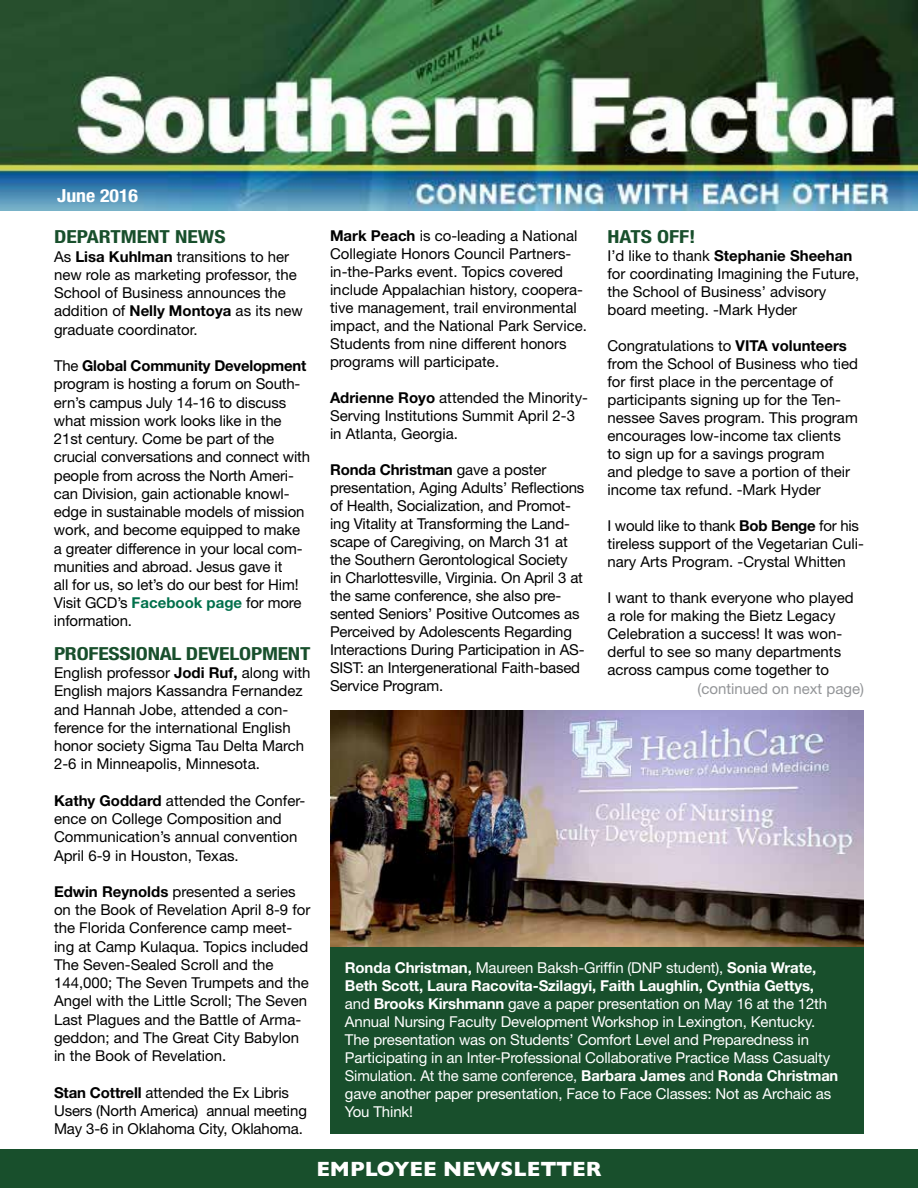
<style>
.page{position:relative;width:918px;height:1188px;background:#fff}
.page>*{position:absolute;margin:0;border:0;box-sizing:border-box;transform-origin:0 0}
.t1{font:700 21px "Gill Sans";color:#fff}
.t2{font:700 condensed 18px "Helvetica Neue";letter-spacing:-.01em;color:#184f2c;scale:1.2 1}
.t3{font:700 condensed 18px "Helvetica Neue";color:#fff;scale:1.1 1}
.t4{font:15px/18px "Helvetica Neue";color:#000}
.t5{font:15px/18px "Helvetica Neue";letter-spacing:-.01em;color:#fff}
.t6{font:15px "Helvetica Neue";color:#939598}
.s1{font-weight:700}
.s2{font-weight:700;color:#00704b}
</style>
<div class="page">
<div style="left:330px;top:945px;width:534px;height:189px;background:#184f2c"></div>
<div style="left:0;top:1149px;width:918px;height:39px;background:#184f2c"></div>
<img style="left:0;top:0;width:918px;height:210px">
<img style="left:330px;top:711px;width:534px;height:236px">
<p class="t3" style="left:57px;top:184px;width:75px">June 2016</p>
<p class="t2" style="left:54px;top:226px;width:144px">DEPARTMENT NEWS</p>
<p class="t4" style="left:54px;top:247px;width:250px">As <span class="s1">Lisa Kuhlman</span> transitions to her new role as marketing professor, the<br>School of Business announces the addition of <span class="s1">Nelly Montoya</span> as its new graduate coordinator.</p>
<p class="t4" style="left:54px;top:356px;width:258px">The <span class="s1">Global Community Development </span>program is hosting a forum on South&shy;ern’s campus July 14-16 to discuss what mission work looks like in the 21st century. Come be part of the crucial conversations and connect with people from across the North Ameri&shy;can Division, gain actionable knowl&shy;edge in sustainable models of mission work, and become equipped to make a greater difference in your local com&shy;munities and abroad. Jesus gave it<br>all for us, so let’s do our best for Him!<br>Visit GCD’s <span class="s2">Facebook page</span> for more information.</p>
<p class="t2" style="left:54px;top:643px;width:215px">PROFESSIONAL DEVELOPMENT</p>
<p class="t4" style="left:54px;top:663px;width:258px">English professor <span class="s1">Jodi Ruf,</span> along with English majors Kassandra Fernandez and Hannah Jobe, attended a con&shy;ference for the international English honor society Sigma Tau Delta March 2-6 in Minneapolis, Minnesota.</p>
<p class="t4" style="left:54px;top:791px;width:253px"><span class="s1">Kathy Goddard</span> attended the Confer&shy;ence on College Composition and Communication’s annual convention April 6-9 in Houston, Texas.</p>
<p class="t4" style="left:54px;top:882px;width:258px"><span class="s1">Edwin Reynolds</span> presented a series on the Book of Revelation April 8-9 for the Florida Conference camp meet&shy;ing at Camp Kulaqua. Topics included The Seven-Sealed Scroll and the 144,000; The Seven Trumpets and the Angel with the Little Scroll; The Seven Last Plagues and the Battle of Arma&shy;geddon; and The Great City Babylon in the Book of Revelation.</p>
<p class="t4" style="left:54px;top:1083px;width:254px"><span class="s1">Stan Cottrell</span> attended the Ex Libris<br>Users (North America) annual meeting<br>May 3-6 in Oklahoma City, Oklahoma.</p>
<p class="t4" style="left:330px;top:227px;width:258px"><span class="s1">Mark Peach</span> is co-leading a National Collegiate Honors Council Partners&shy;in-the-Parks event. Topics covered include Appalachian history, coopera&shy;tive management, trail environmental impact, and the National Park Service.<br>Students from nine different honors programs will participate.</p>
<p class="t4" style="left:330px;top:389px;width:260px"><span class="s1">Adrienne Royo</span> attended the Minority-<br>Serving Institutions Summit April 2-3 in Atlanta, Georgia.</p>
<p class="t4" style="left:330px;top:461px;width:256px"><span class="s1">Ronda Christman</span> gave a poster presentation, Aging Adults’ Reflections of Health, Socialization, and Promot&shy;ing Vitality at Transforming the Land&shy;scape of Caregiving, on March 31 at the Southern Gerontological Society<br>in Charlottesville, Virginia. On April 3 at the same conference, she also pre&shy;sented Seniors’ Positive Outcomes as Perceived by Adolescents Regarding Interactions During Participation in AS-SIST: an Intergenerational Faith-based Service Program.</p>
<p class="t2" style="left:608px;top:226px;width:75px">HATS OFF!</p>
<p class="t4" style="left:608px;top:247px;width:253px">I’d like to thank <span class="s1">Stephanie Sheehan </span>for coordinating Imagining the Future, the School of Business’ advisory board meeting. -Mark Hyder</p>
<p class="t4" style="left:608px;top:337px;width:252px">Congratulations to <span class="s1">VITA volunteers </span>from the School of Business who tied for first place in the percentage of participants signing up for the Ten&shy;nessee Saves program. This program encourages low-income tax clients<br>to sign up for a savings program<br>and pledge to save a portion of their income tax refund. -Mark Hyder</p>
<p class="t4" style="left:608px;top:517px;width:258px">I would like to thank <span class="s1">Bob Benge</span> for his tireless support of the Vegetarian Culi&shy;nary Arts Program. -Crystal Whitten</p>
<p class="t4" style="left:608px;top:589px;width:248px">I want to thank everyone who played a role for making the Bietz Legacy Celebration a success! It was won&shy;derful to see so many departments across campus come together to</p>
<p class="t6" style="left:698px;top:680px;width:168px">(continued on next page)</p>
<p class="t5" style="left:345px;top:958px;width:495px"><span class="s1">Ronda Christman,</span> Maureen Baksh-Griffin (DNP student), <span class="s1">Sonia Wrate, Beth Scott, Laura Racovita-Szilagyi, Faith Laughlin, Cynthia Gettys, </span>and <span class="s1">Brooks Kirshmann</span> gave a paper presentation on May 16 at the 12th Annual Nursing Faculty Development Workshop in Lexington, Kentucky.<br>The presentation was on Students’ Comfort Level and Preparedness in Participating in an Inter-Professional Collaborative Practice Mass Casualty Simulation. At the same conference, <span class="s1">Barbara James</span> and <span class="s1">Ronda Christman </span>gave another paper presentation, Face to Face Classes: Not as Archaic as You Think!</p>
<h1 class="t1" style="left:316px;top:1152px;width:287px">EMPLOYEE NEWSLETTER</h1>
</div>
